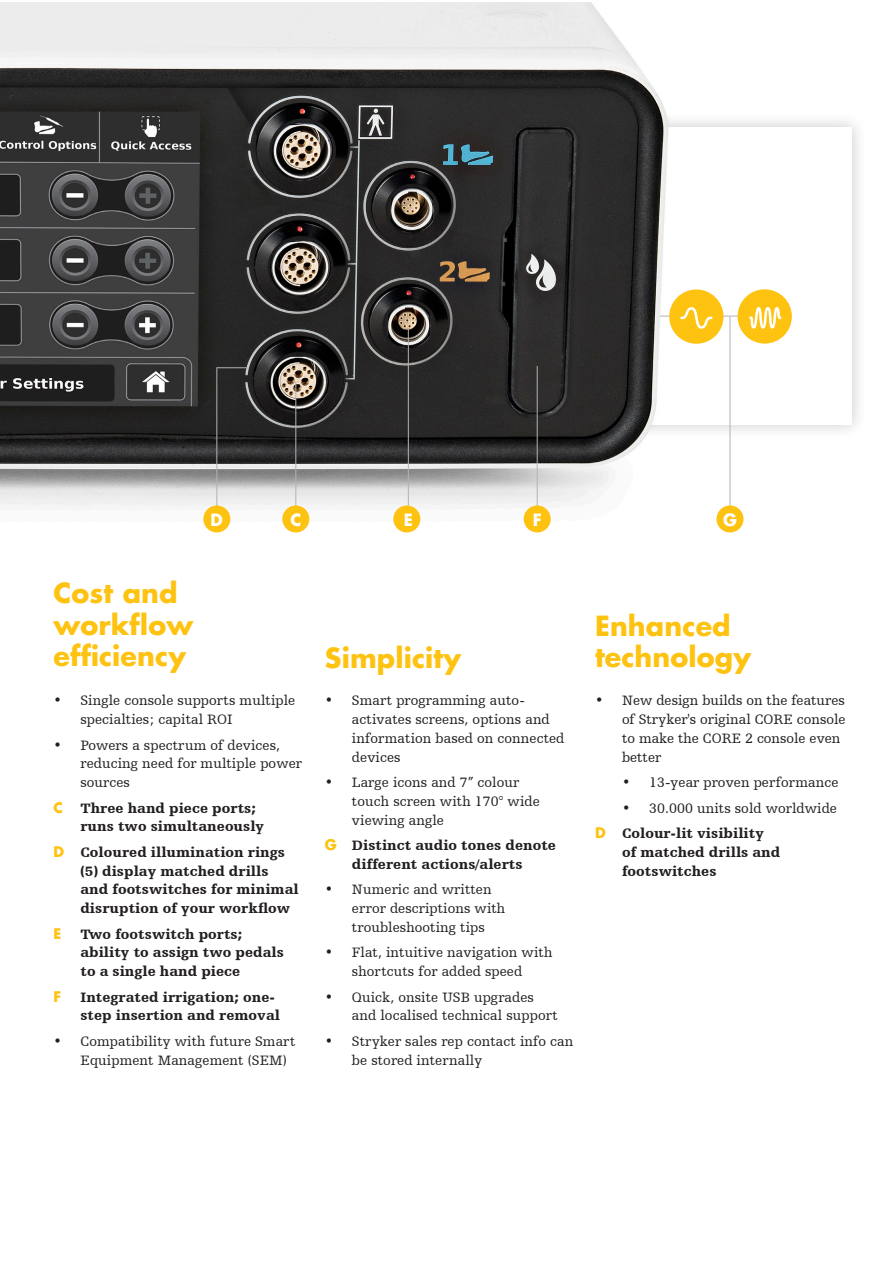
<style>
.page{position:relative;width:893px;height:1263px;background:#fff}
.page>*{position:absolute;margin:0;border:0;box-sizing:border-box;transform-origin:0 0}
.t1{font:700 27px/31.5px "Futura Std";letter-spacing:.005em;color:#fec210}
.t2{font:700 16.5px "Futura Std";color:#fff}
.t3{font:14.25px/18.8px "Humanist Slabserif 712 BT";letter-spacing:.005em;color:#231f20}
.t4{font:900 14.25px/18.8px "Humanist Slabserif 712 BT";letter-spacing:.005em;color:#231f20}
.t5{font:700 14.25px "Futura Std";color:#fec210}
.s1{font-family:"Futura Std";font-weight:700;color:#fec210}
</style>
<div class="page">
<img style="left:0;top:2px;width:744px;height:524px">
<div style="left:0;top:112px;width:867px;height:328px;background:#231f20;opacity:.25"></div>
<svg style="left:0;top:127px;width:851px;height:297px"></svg>
<hr style="left:649px;top:316px;width:117px;height:1px;background:#b2b3b3">
<div style="left:669px;top:289px;width:54px;height:55px;background:#fec210;border-radius:50%"></div>
<svg style="left:681px;top:307px;width:31px;height:22px"></svg>
<div style="left:738px;top:289px;width:54px;height:55px;background:#fec210;border-radius:50%"></div>
<svg style="left:749px;top:307px;width:32px;height:22px"></svg>
<svg style="left:326px;top:357px;width:23px;height:1px"></svg>
<svg style="left:336px;top:255px;width:13px;height:1px"></svg>
<svg style="left:349px;top:312px;width:14px;height:1px"></svg>
<svg style="left:349px;top:208px;width:14px;height:1px"></svg>
<svg style="left:337px;top:146px;width:12px;height:1px"></svg>
<hr style="left:730px;top:316px;width:1px;height:198px;background:#b2b3b3">
<hr style="left:295px;top:381px;width:1px;height:133px;background:#b2b3b3">
<hr style="left:408px;top:329px;width:1px;height:185px;background:#b2b3b3">
<hr style="left:537px;top:366px;width:1px;height:148px;background:#b2b3b3">
<hr style="left:216px;top:367px;width:1px;height:147px;background:#b2b3b3">
<div style="left:282px;top:505px;width:27px;height:27px;background:#fec210;border-radius:50%"></div>
<div style="left:393px;top:505px;width:27px;height:27px;background:#fec210;border-radius:50%"></div>
<div style="left:524px;top:505px;width:27px;height:27px;background:#fec210;border-radius:50%"></div>
<div style="left:716px;top:505px;width:27px;height:27px;background:#fec210;border-radius:50%"></div>
<div style="left:203px;top:505px;width:27px;height:27px;background:#fec210;border-radius:50%"></div>
<hr style="left:217px;top:367px;width:32px;height:1px;background:#b2b3b3">
<p class="t2" style="left:211px;top:509px;width:14px">D</p>
<p class="t2" style="left:290px;top:509px;width:12px">C</p>
<p class="t2" style="left:404px;top:509px;width:11px">E</p>
<p class="t2" style="left:533px;top:509px;width:10px">F</p>
<p class="t2" style="left:723px;top:509px;width:15px">G</p>
<p class="t1" style="left:53px;top:577px;width:141px">Cost and workflow efficiency</p>
<p class="t3" style="left:80px;top:691px;width:216px;text-indent:-27px">• Single console supports multiple specialties; capital ROI</p>
<p class="t3" style="left:80px;top:735px;width:223px;text-indent:-27px">• Powers a spectrum of devices, reducing need for multiple power sources</p>
<p class="t4" style="left:80px;top:798px;width:185px;text-indent:-27px"><span class="s1">C</span> Three hand piece ports; runs two simultaneously</p>
<p class="t4" style="left:80px;top:842px;width:220px;text-indent:-27px"><span class="s1">D</span> Coloured illumination rings (5) display matched drills and footswitches for minimal disruption of your workflow</p>
<p class="t5" style="left:53px;top:924px;width:9px">E</p>
<p class="t4" style="left:80px;top:924px;width:205px">Two footswitch ports; ability to assign two pedals to a single hand piece</p>
<p class="t5" style="left:53px;top:987px;width:9px">F</p>
<p class="t4" style="left:80px;top:987px;width:201px">Integrated irrigation; one&shy;step insertion and removal</p>
<p class="t3" style="left:80px;top:1031px;width:216px;text-indent:-27px">• Compatibility with future Smart<br>Equipment Management (SEM)</p>
<p class="t1" style="left:325px;top:641px;width:137px">Simplicity</p>
<p class="t3" style="left:352px;top:691px;width:214px;text-indent:-27px">• Smart programming auto&shy;activates screens, options and information based on connected devices</p>
<p class="t3" style="left:352px;top:773px;width:189px;text-indent:-27px">• Large icons and 7” colour touch screen with 170° wide viewing angle</p>
<p class="t4" style="left:325px;top:835px;width:232px;text-align:center"><span class="s1">G</span> Distinct audio tones denote different actions/alerts</p>
<p class="t3" style="left:352px;top:880px;width:155px;text-indent:-27px">• Numeric and written error descriptions with troubleshooting tips</p>
<p class="t3" style="left:325px;top:943px;width:229px;text-align:center">• Flat, intuitive navigation with shortcuts for added speed</p>
<p class="t3" style="left:352px;top:987px;width:207px;text-indent:-27px">• Quick, onsite USB upgrades and localised technical support</p>
<p class="t3" style="left:352px;top:1031px;width:223px;text-indent:-27px">• Stryker sales rep contact info can be stored internally</p>
<p class="t1" style="left:595px;top:609px;width:157px">Enhanced technology</p>
<p class="t3" style="left:622px;top:691px;width:225px;text-indent:-27px">• New design builds on the features of Stryker's original CORE console to make the CORE 2 console even better</p>
<p class="t3" style="left:622px;top:773px;width:218px">• 13-year proven performance</p>
<p class="t3" style="left:622px;top:798px;width:216px">• 30.000 units sold worldwide</p>
<p class="t4" style="left:622px;top:823px;width:160px;text-indent:-27px"><span class="s1">D</span> Colour-lit visibility of matched drills and footswitches</p>
</div>
